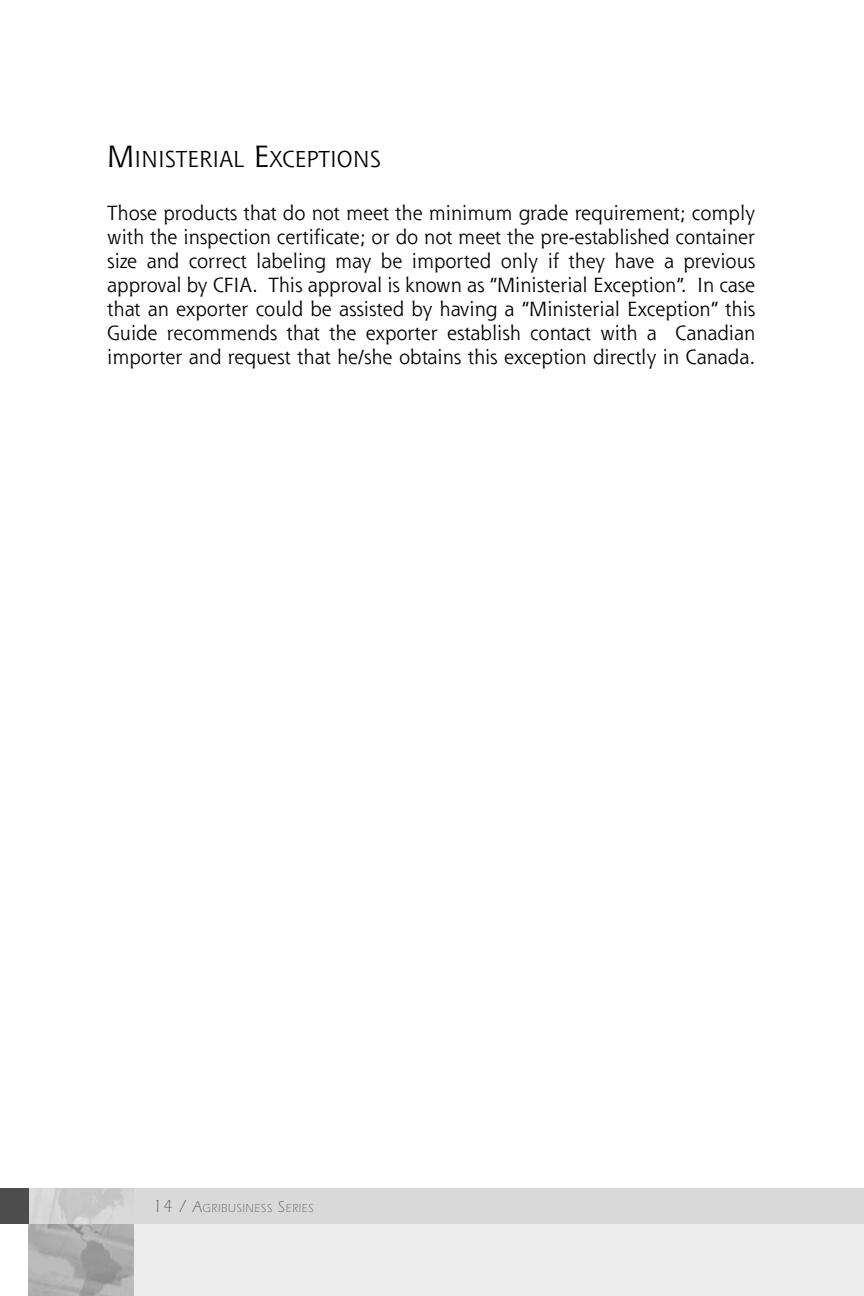
<style>
.page{position:relative;width:864px;height:1296px;background:#fff}
.page>*{position:absolute;margin:0;border:0;box-sizing:border-box;transform-origin:0 0}
.t1{font:22.4px "Shannon";color:#000}
.t2{font:20px/24px "Shannon";color:#000;text-align:justify}
.t3{font:300 12px "Itc Eras";letter-spacing:.07em;color:#4d4d4d;scale:.95 1}
.s1{font-size:30px}
.s2{font-size:18px}
.s3{font-size:16px}
</style>
<div class="page">
<div style="left:95px;top:1206px;width:769px;height:90px;background:#ededed"></div>
<div style="left:0;top:1188px;width:864px;height:36px;background:#d9d9d9"></div>
<img style="left:29px;top:1224px;width:105px;height:72px">
<img style="left:49px;top:1188px;width:85px;height:36px">
<div style="left:0;top:1188px;width:29px;height:36px;background:#4d4d4d"></div>
<p class="t1" style="left:107px;top:150px;width:275px"><span class="s1">M</span>INISTERIAL <span class="s1">E</span>XCEPTIONS</p>
<p class="t2" style="left:107px;top:202px;width:650px">Those products that do not meet the minimum grade requirement; comply with the inspection certificate; or do not meet the pre-established container size and correct labeling may be imported only if they have a previous approval by CFIA. This approval is known as “Ministerial Exception”. In case that an exporter could be assisted by having a “Ministerial Exception” this Guide recommends that the exporter establish contact with a Canadian importer and request that he/she obtains this exception directly in Canada.</p>
<p class="t3" style="left:153px;top:1204px;width:171px"><span class="s2">14 /</span> <span class="s3">A</span>GRIBUSINESS <span class="s3">S</span>ERIES</p>
</div>
